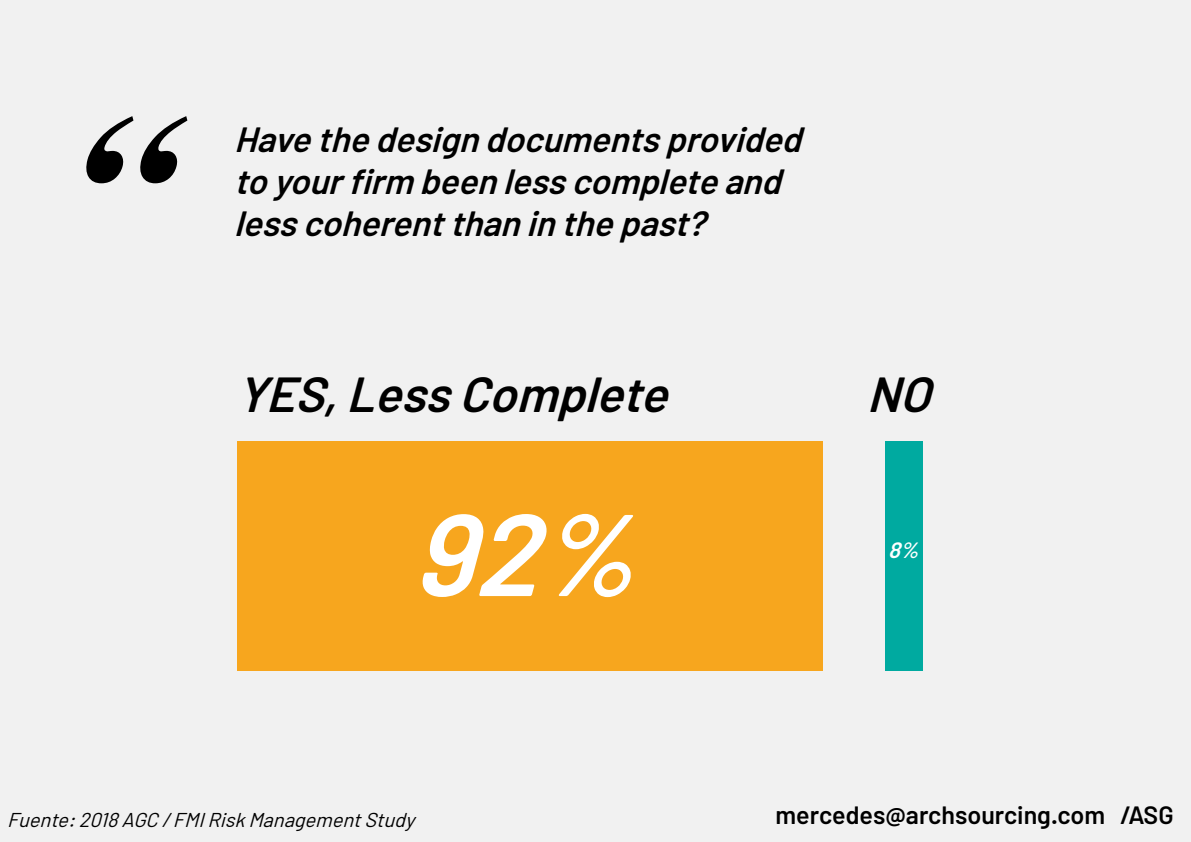
<style>
.page{position:relative;width:1191px;height:842px;background:#f1f1f1}
.page>*{position:absolute;margin:0;border:0;box-sizing:border-box;transform-origin:0 0}
.t1{font:italic 700 200px "Times";color:#000}
.t2{font:italic 600 115.9px "Barlow";color:#fff}
.t3{font:italic 600 49.1px "Barlow";color:#000}
.t4{font:italic 600 35px/42px "Barlow";color:#000}
.t5{font:600 25px "Barlow";color:#000}
.t6{font:italic 600 22.1px "Barlow";color:#fff}
.t7{font:italic 20px "Barlow";color:#000}
</style>
<div class="page">
<div style="left:885px;top:441px;width:37px;height:230px;background:#00aaa0"></div>
<div style="left:237px;top:441px;width:585px;height:230px;background:#f7a61e"></div>
<h1 class="t1" style="left:56px;top:-5px;width:193px">“</h1>
<p class="t4" style="left:234px;top:118px;width:579px">Havethedesigndocumentsprovided toyourfirm beenlesscompleteand</p>
<p class="t4" style="left:234px;top:202px;width:483px">lesscoherentthaninthepast?</p>
<h3 class="t3" style="left:237px;top:364px;width:447px">YES,LessComplete</h3>
<h3 class="t3" style="left:867px;top:364px;width:81px">NO</h3>
<h2 class="t2" style="left:412px;top:482px;width:261px">92%</h2>
<p class="t6" style="left:888px;top:536px;width:39px">8%</p>
<p class="t7" style="left:7px;top:807px;width:415px">Fuente:2018AGC /FMIRiskManagementStudy</p>
<p class="t5" style="left:775px;top:799px;width:399px">mercedes@archsourcing.com /ASG</p>
</div>
